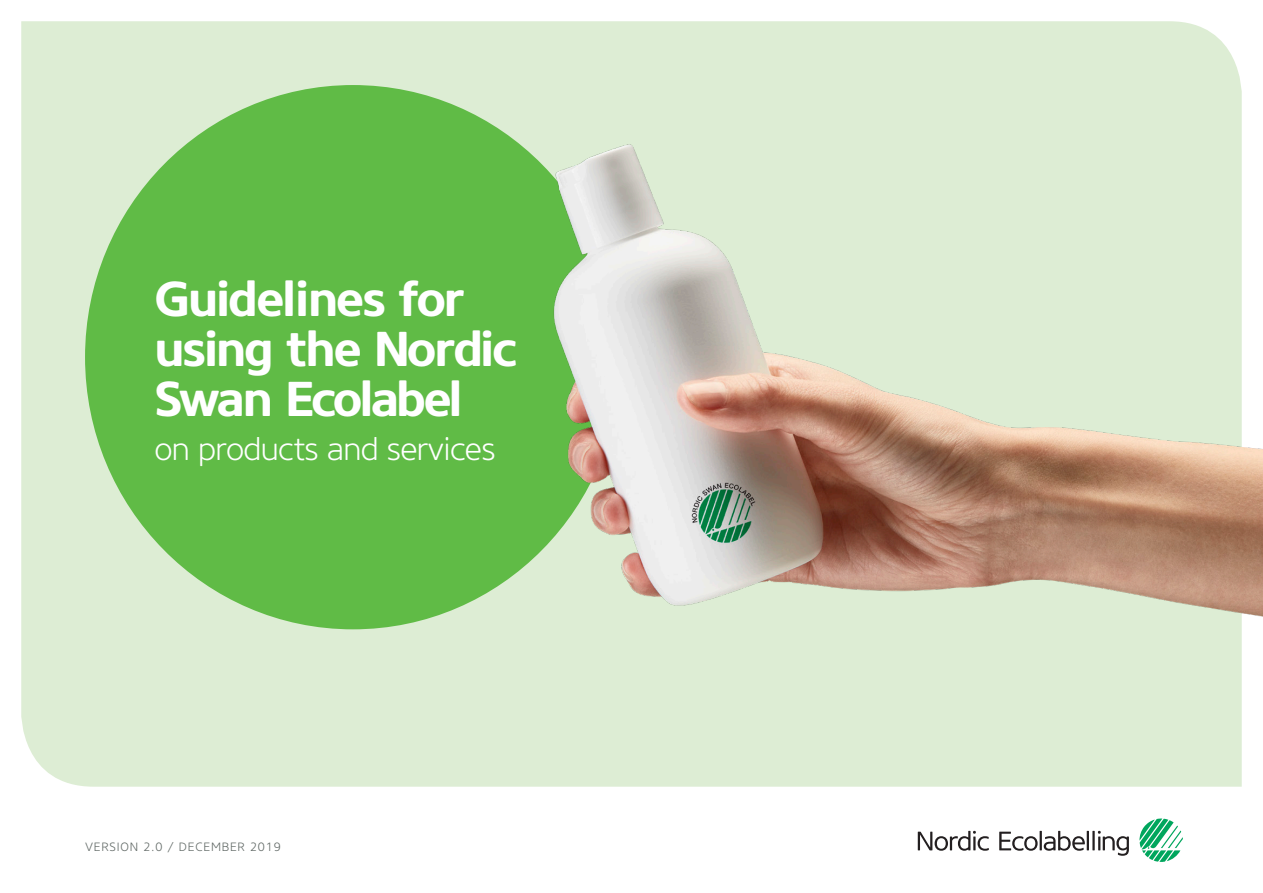
<style>
.page{position:relative;width:1263px;height:893px;background:#fff}
.page>*{position:absolute;margin:0;border:0;box-sizing:border-box;transform-origin:0 0}
.t1{font:700 48.75px "Core Sans NR65";letter-spacing:-.045em;color:#fff}
.t2{font:700 48.75px "Core Sans NR65";letter-spacing:-.065em;color:#fff}
.t3{font:300 31.5px "Core Sans NR35";letter-spacing:-.02em;color:#fff}
.t4{font:300 12px "Core Sans NR35";letter-spacing:.07em;color:#606865}
</style>
<div class="page">
<svg style="left:1139px;top:818px;width:44px;height:44px"></svg>
<svg style="left:918px;top:831px;width:71px;height:20px"></svg>
<svg style="left:999px;top:831px;width:90px;height:20px"></svg>
<hr style="left:1092px;top:831px;width:3px;height:19px;background:#231f20">
<svg style="left:1098px;top:831px;width:31px;height:25px"></svg>
<div style="left:21px;top:21px;width:1221px;height:766px;background:#ddedd4"></div>
<div style="left:85px;top:85px;width:536px;height:544px;background:#60bb46;border-radius:50%"></div>
<img style="left:492px;top:91px;width:771px;height:611px">
<p class="t1" style="left:154px;top:267px;width:311px">Guidelines for</p>
<p class="t1" style="left:154px;top:317px;width:364px">using the Nordic</p>
<p class="t2" style="left:154px;top:368px;width:309px">Swan Ecolabel</p>
<p class="t3" style="left:154px;top:429px;width:343px">on products and services</p>
<p class="t4" style="left:85px;top:839px;width:197px">VERSION 2.0 / DECEMBER 2019</p>
</div>
